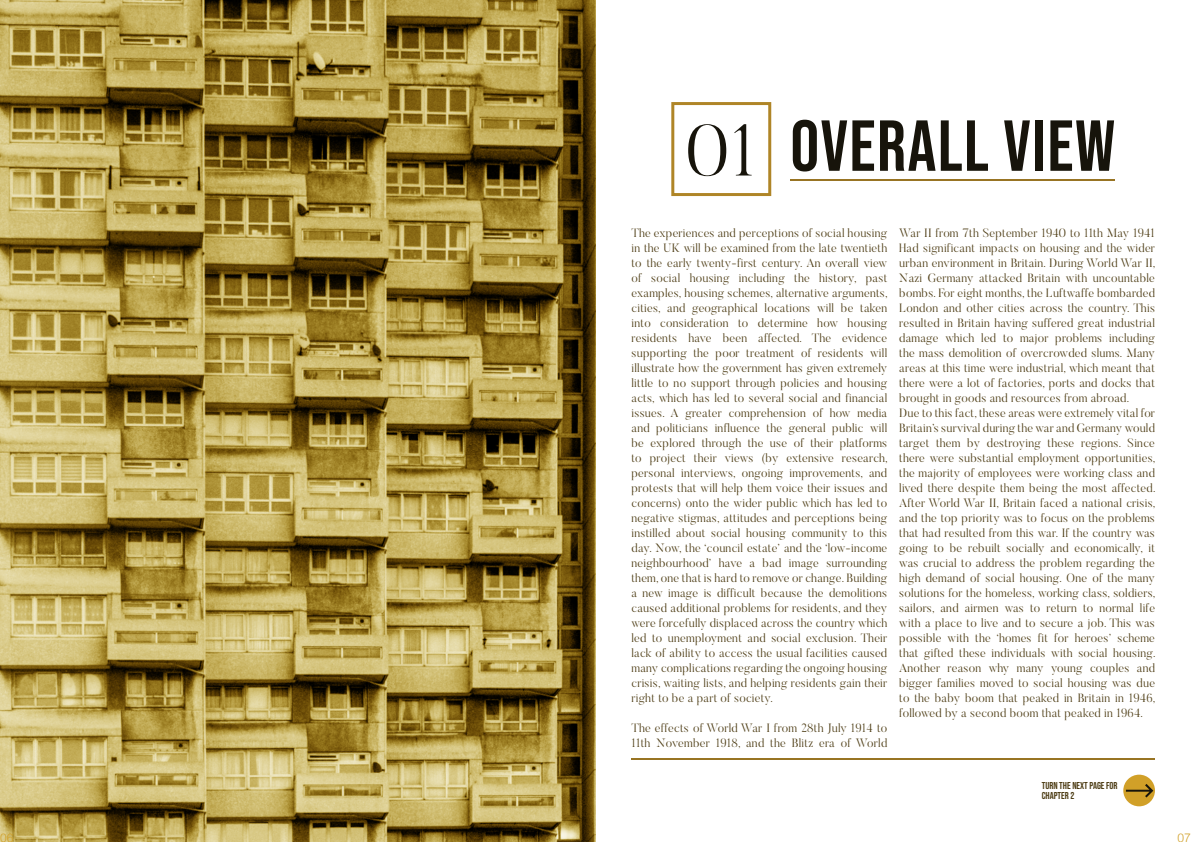
<style>
.page{position:relative;width:1191px;height:842px;background:#fff}
.page>*{position:absolute;margin:0;border:0;box-sizing:border-box;transform-origin:0 0}
.t1{font:72px "Bebas Neue";letter-spacing:.02em;color:#17140b}
.t2{font:300 72px "Butler";color:#17140b}
.t3{font:300 12px/15px "Butler";letter-spacing:.02em;color:#4d3c14;text-align:justify}
.t4{font:300 12px "Helvetica";color:#d1a028}
.t5{font:10px/10px "Bebas Neue";color:#4d3c14}
</style>
<div class="page">
<img style="left:0;top:0;width:595px;height:842px">
<div style="left:671px;top:102px;width:100px;height:94px;border:3px solid #af8527"></div>
<hr style="left:631px;top:758px;width:524px;height:2px;background:#987423">
<div style="left:1123px;top:775px;width:32px;height:31px;background:#d1a028;border-radius:50%"></div>
<svg style="left:1126px;top:784px;width:27px;height:13px"></svg>
<hr style="left:790px;top:179px;width:325px;height:2px;background:#987423">
<p class="t2" style="left:685px;top:105px;width:73px">01</p>
<p class="t1" style="left:790px;top:105px;width:326px">OVERALL VIEW</p>
<p class="t3" style="left:631px;top:225px;width:258px">The experiences and perceptions of social housing in the UK will be examined from the late twentieth to the early twenty-first century. An overall view of social housing including the history, past examples, housing schemes, alternative arguments, cities, and geographical locations will be taken into consideration to determine how housing residents have been affected. The evidence supporting the poor treatment of residents will illustrate how the government has given extremely little to no support through policies and housing acts, which has led to several social and financial issues. A greater comprehension of how media and politicians influence the general public will be explored through the use of their platforms to project their views (by extensive research, personal interviews, ongoing improvements, and protests that will help them voice their issues and concerns) onto the wider public which has led to negative stigmas, attitudes and perceptions being instilled about social housing community to this day. Now, the ‘council estate’ and the ‘low-income neighbourhood’ have a bad image surrounding them, one that is hard to remove or change. Building a new image is difficult because the demolitions caused additional problems for residents, and they were forcefully displaced across the country which led to unemployment and social exclusion. Their lack of ability to access the usual facilities caused many complications regarding the ongoing housing crisis, waiting lists, and helping residents gain their right to be a part of society.</p>
<p class="t3" style="left:631px;top:720px;width:257px">The effects of World War I from 28th July 1914 to<br>11th November 1918, and the Blitz era of World</p>
<p class="t3" style="left:899px;top:225px;width:258px">War II from 7th September 1940 to 11th May 1941<br>Had significant impacts on housing and the wider urban environment in Britain. During World War II, Nazi Germany attacked Britain with uncountable bombs. For eight months, the Luftwaffe bombarded London and other cities across the country. This resulted in Britain having suffered great industrial damage which led to major problems including the mass demolition of overcrowded slums. Many areas at this time were industrial, which meant that there were a lot of factories, ports and docks that brought in goods and resources from abroad.</p>
<p class="t3" style="left:899px;top:405px;width:258px">Due to this fact, these areas were extremely vital for Britain’s survival during the war and Germany would target them by destroying these regions. Since there were substantial employment opportunities, the majority of employees were working class and lived there despite them being the most affected.<br>After World War II, Britain faced a national crisis, and the top priority was to focus on the problems that had resulted from this war. If the country was going to be rebuilt socially and economically, it was crucial to address the problem regarding the high demand of social housing. One of the many solutions for the homeless, working class, soldiers, sailors, and airmen was to return to normal life with a place to live and to secure a job. This was possible with the ‘homes fit for heroes’ scheme that gifted these individuals with social housing.<br>Another reason why many young couples and bigger families moved to social housing was due to the baby boom that peaked in Britain in 1946, followed by a second boom that peaked in 1964.</p>
<p class="t5" style="left:1041px;top:781px;width:77px">TURN THE NEXT PAGE FOR<br>CHAPTER 2</p>
<p class="t4" style="left:0;top:827px;width:15px">06</p>
<p class="t4" style="left:1177px;top:827px;width:15px">07</p>
</div>
